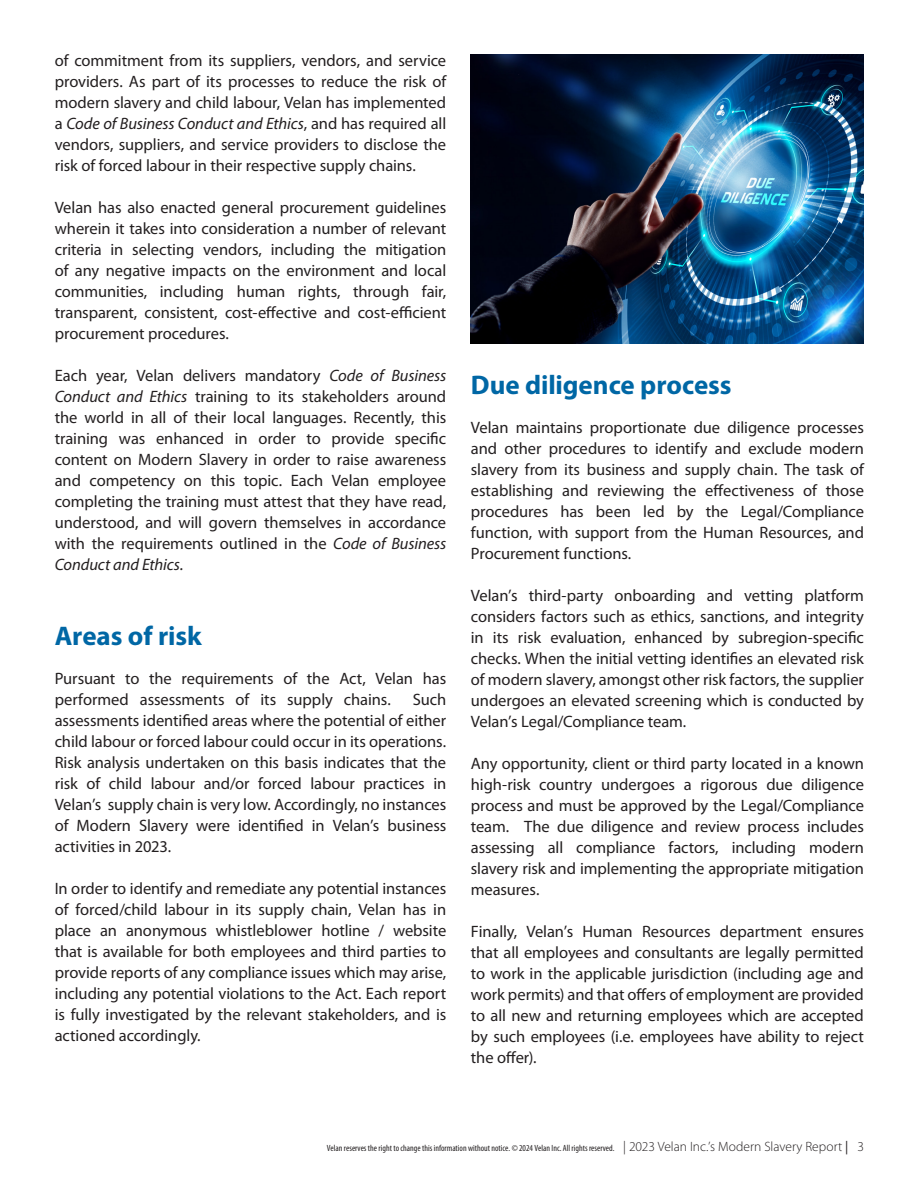
<style>
.page{position:relative;width:918px;height:1188px;background:#fff}
.page>*{position:absolute;margin:0;border:0;box-sizing:border-box;transform-origin:0 0}
.t1{font:700 27px "Myriad Pro";letter-spacing:-.005em;color:#0067a5}
.t2{font:16.5px/21px "Myriad Pro";letter-spacing:-.005em;color:#231f20;text-align:justify}
.t3{font:condensed 9px "Myriad Pro";color:#231f20}
.s1{font-style:italic}
.s2{font-weight:300;font-stretch:normal;font-size:13.5px}
.s3{font-stretch:normal;font-size:13.5px}
</style>
<div class="page">
<img style="left:470px;top:54px;width:393px;height:290px">
<p class="t2" style="left:55px;top:50px;width:393px">of commitment from its suppliers, vendors, and service providers. As part of its processes to reduce the risk of modern slavery and child labour, Velan has implemented a <span class="s1">Code of Business Conduct and Ethics</span>, and has required all vendors, suppliers, and service providers to disclose the risk of forced labour in their respective supply chains.</p>
<p class="t2" style="left:55px;top:197px;width:393px">Velan has also enacted general procurement guidelines wherein it takes into consideration a number of relevant criteria in selecting vendors, including the mitigation of any negative impacts on the environment and local communities, including human rights, through fair, transparent, consistent, cost-effective and cost-efficient procurement procedures.</p>
<p class="t2" style="left:55px;top:365px;width:393px">Each year, Velan delivers mandatory <span class="s1">Code of Business Conduct and Ethics</span> training to its stakeholders around the world in all of their local languages. Recently, this training was enhanced in order to provide specific content on Modern Slavery in order to raise awareness and competency on this topic. Each Velan employee completing the training must attest that they have read, understood, and will govern themselves in accordance with the requirements outlined in the <span class="s1">Code of Business Conduct and Ethics.</span></p>
<h1 class="t1" style="left:55px;top:618px;width:148px">Areas of risk</h1>
<p class="t2" style="left:55px;top:667px;width:393px">Pursuant to the requirements of the Act, Velan has performed assessments of its supply chains.</p>
<p class="t2" style="left:55px;top:688px;width:393px;text-indent:358px">Such assessments identified areas where the potential of either child labour or forced labour could occur in its operations.<br>Risk analysis undertaken on this basis indicates that the risk of child labour and/or forced labour practices in Velan’s supply chain is very low. Accordingly, no instances of Modern Slavery were identified in Velan’s business activities in 2023.</p>
<p class="t2" style="left:55px;top:877px;width:393px">In order to identify and remediate any potential instances of forced/child labour in its supply chain, Velan has in place an anonymous whistleblower hotline / website that is available for both employees and third parties to provide reports of any compliance issues which may arise, including any potential violations to the Act. Each report is fully investigated by the relevant stakeholders, and is actioned accordingly.</p>
<h1 class="t1" style="left:471px;top:367px;width:262px">Due diligence process</h1>
<p class="t2" style="left:471px;top:417px;width:395px">Velan maintains proportionate due diligence processes and other procedures to identify and exclude modern slavery from its business and supply chain. The task of establishing and reviewing the effectiveness of those procedures has been led by the Legal/Compliance function, with support from the Human Resources, and Procurement functions.</p>
<p class="t2" style="left:471px;top:585px;width:395px">Velan’s third-party onboarding and vetting platform considers factors such as ethics, sanctions, and integrity in its risk evaluation, enhanced by subregion-specific checks. When the initial vetting identifies an elevated risk of modern slavery, amongst other risk factors, the supplier undergoes an elevated screening which is conducted by Velan’s Legal/Compliance team.</p>
<p class="t2" style="left:471px;top:753px;width:395px">Any opportunity, client or third party located in a known high-risk country undergoes a rigorous due diligence process and must be approved by the Legal/Compliance team. The due diligence and review process includes assessing all compliance factors, including modern slavery risk and implementing the appropriate mitigation measures.</p>
<p class="t2" style="left:471px;top:921px;width:395px">Finally, Velan’s Human Resources department ensures that all employees and consultants are legally permitted to work in the applicable jurisdiction (including age and work permits) and that offers of employment are provided to all new and returning employees which are accepted by such employees (i.e. employees have ability to reject the offer).</p>
<p class="t3" style="left:327px;top:1143px;width:539px">Velan reserves the right to change this information without notice. © 2024 Velan Inc. All rights reserved. <span class="s2">| 2023 Velan Inc.’s Modern Slavery Report</span> <span class="s3">|</span> <span class="s2">3</span></p>
</div>
